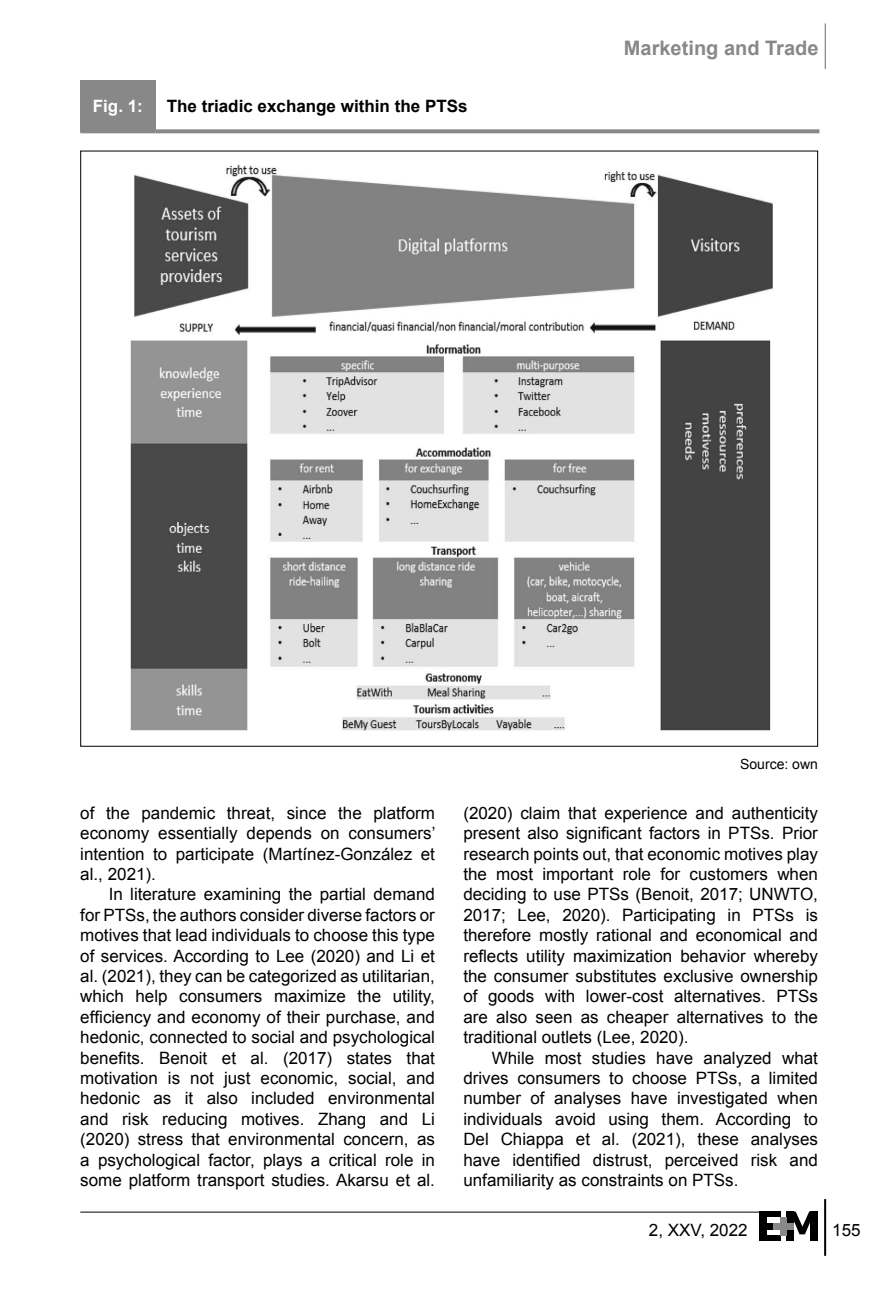
<style>
.page{position:relative;width:887px;height:1295px;background:#fff}
.page>*{position:absolute;margin:0;border:0;box-sizing:border-box;transform-origin:0 0}
.t1{font:700 20px "Arial";color:#888}
.t2{font:17px/20.4px "Arial";color:#000;text-align:justify}
.t3{font:700 17px "Arial";color:#000}
.t4{font:700 17px "Arial";color:#fff}
.t5{font:14px "Arial";color:#000}
</style>
<div class="page">
<hr style="left:823px;top:1199px;width:2px;height:56px;background:#000">
<hr style="left:80px;top:1211px;width:679px;height:1px;background:#000">
<div style="left:759px;top:1211px;width:21px;height:6px;background:#000"></div>
<div style="left:759px;top:1235px;width:21px;height:6px;background:#000"></div>
<div style="left:759px;top:1223px;width:14px;height:6px;background:#000"></div>
<div style="left:759px;top:1211px;width:7px;height:30px;background:#000"></div>
<div style="left:786px;top:1211px;width:7px;height:30px;background:#000"></div>
<div style="left:810px;top:1211px;width:7px;height:30px;background:#000"></div>
<svg style="left:789px;top:1211px;width:21px;height:23px"></svg>
<div style="left:780px;top:1217px;width:6px;height:18px;background:#888"></div>
<div style="left:773px;top:1223px;width:20px;height:6px;background:#888"></div>
<hr style="left:824px;top:24px;width:1px;height:45px;background:#888">
<div style="left:80px;top:80px;width:75px;height:51px;background:#888"></div>
<hr style="left:80px;top:129px;width:75px;height:4px;background:#888">
<svg style="left:155px;top:129px;width:664px;height:4px;background:#919191"></svg>
<img style="left:130px;top:164px;width:643px;height:567px">
<p class="t4" style="left:93px;top:95px;width:52px">Fig. 1:</p>
<p class="t3" style="left:167px;top:95px;width:302px">The triadic exchange within the PTSs</p>
<p class="t1" style="left:623px;top:35px;width:196px">Marketing and Trade</p>
<p class="t5" style="left:739px;top:755px;width:79px">Source: own</p>
<p class="t2" style="left:80px;top:802px;width:356px">of the pandemic threat, since the platform economy essentially depends on consumers’ intention to participate (Martínez-González et al., 2021).</p>
<p class="t2" style="left:80px;top:884px;width:356px;text-indent:28px">In literature examining the partial demand for PTSs, the authors consider diverse factors or motives that lead individuals to choose this type of services. According to Lee (2020) and Li et al. (2021), they can be categorized as utilitarian, which help consumers maximize the utility, efficiency and economy of their purchase, and hedonic, connected to social and psychological benefits. Benoit et al. (2017) states that motivation is not just economic, social, and hedonic as it also included environmental and risk reducing motives. Zhang and Li (2020) stress that environmental concern, as a psychological factor, plays a critical role in some platform transport studies. Akarsu et al.</p>
<p class="t2" style="left:463px;top:802px;width:356px">(2020) claim that experience and authenticity present also significant factors in PTSs. Prior research points out, that economic motives play the most important role for customers when deciding to use PTSs (Benoit, 2017; UNWTO, 2017; Lee, 2020). Participating in PTSs is therefore mostly rational and economical and reflects utility maximization behavior whereby the consumer substitutes exclusive ownership of goods with lower-cost alternatives. PTSs are also seen as cheaper alternatives to the traditional outlets (Lee, 2020).</p>
<p class="t2" style="left:463px;top:1047px;width:356px;text-indent:28px">While most studies have analyzed what drives consumers to choose PTSs, a limited number of analyses have investigated when individuals avoid using them. According to Del Chiappa et al. (2021), these analyses have identified distrust, perceived risk and unfamiliarity as constraints on PTSs.</p>
<p class="t2" style="left:648px;top:1219px;width:100px">2, XXV, 2022</p>
<p class="t2" style="left:831px;top:1219px;width:30px">155</p>
</div>
